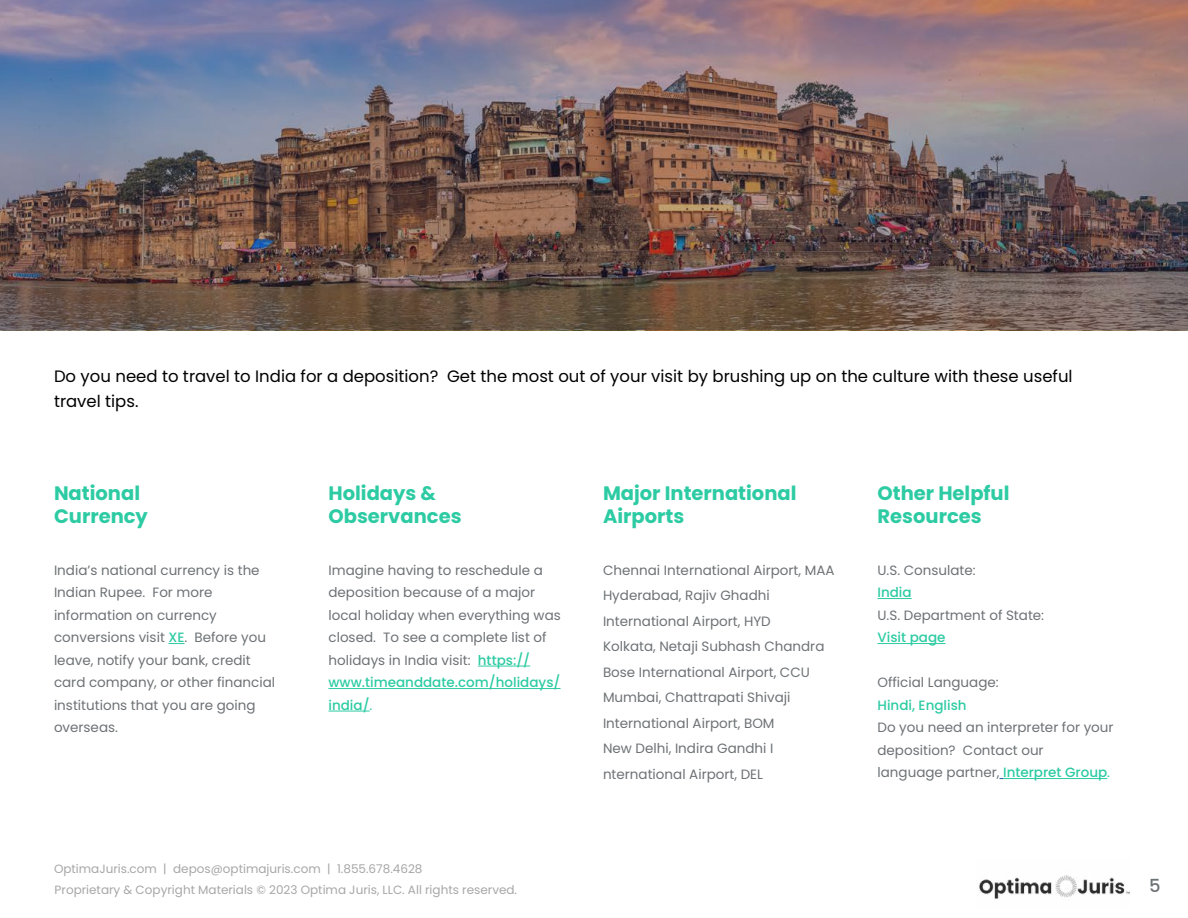
<style>
.page{position:relative;width:1188px;height:918px;background:#fff}
.page>*{position:absolute;margin:0;border:0;box-sizing:border-box;transform-origin:0 0}
.t1{font:700 19.5px/22.5px "Poppins";color:#2dcba3}
.t2{font:500 18px "Poppins";color:#6d7275}
.t3{font:16.5px/25.5px "Poppins";color:#000}
.t4{font:13.5px/22.5px "Poppins";color:#6d7275}
.t5{font:500 13.5px "Poppins";color:#2dcba3}
.t6{font:12px/21px "Poppins";color:#a7a7a7}
.s1{font-weight:500;color:#2dcba3}
.s2{color:#2dcba3}
</style>
<div class="page">
<img style="left:0;top:0;width:1188px;height:329px">
<svg style="left:169px;top:643px;width:16px;height:1px"></svg>
<hr style="left:478px;top:666px;width:52px;height:1px;background:#2dcba3">
<hr style="left:328px;top:688px;width:233px;height:1px;background:#2dcba3">
<hr style="left:328px;top:711px;width:42px;height:1px;background:#2dcba3">
<hr style="left:878px;top:598px;width:34px;height:1px;background:#2dcba3">
<hr style="left:878px;top:643px;width:68px;height:1px;background:#2dcba3">
<hr style="left:1003px;top:778px;width:104px;height:1px;background:#2dcba3">
<img style="left:979px;top:875px;width:151px;height:24px">
<p class="t3" style="left:54px;top:363px;width:1020px">Do you need to travel to India for a deposition? Get the most out of your visit by brushing up on the culture with these useful travel tips.</p>
<h1 class="t1" style="left:54px;top:482px;width:95px">National<br>Currency</h1>
<p class="t4" style="left:54px;top:559px;width:223px">India’s national currency is the<br>Indian Rupee. For more information on currency conversions visit <span class="s1">XE</span>. Before you leave, notify your bank, credit card company, or other financial institutions that you are going overseas.</p>
<h1 class="t1" style="left:328px;top:482px;width:135px">Holidays &amp;<br>Observances</h1>
<p class="t4" style="left:328px;top:559px;width:234px">Imagine having to reschedule a deposition because of a major local holiday when everything was closed. To see a complete list of holidays in India visit: <span class="s1">https:// www.timeanddate.com/holidays/ india/</span><span class="s2">.</span></p>
<h1 class="t1" style="left:603px;top:482px;width:195px">Major International<br>Airports</h1>
<p class="t4" style="left:603px;top:557px;width:233px;line-height:25.5px">Chennai International Airport, MAA<br>Hyderabad, Rajiv Ghadhi<br>International Airport, HYD<br>Kolkata, Netaji Subhash Chandra<br>Bose International Airport, CCU<br>Mumbai, Chattrapati Shivaji<br>International Airport, BOM<br>New Delhi, Indira Gandhi I nternational Airport, DEL</p>
<h1 class="t1" style="left:878px;top:482px;width:134px">Other Helpful<br>Resources</h1>
<p class="t4" style="left:878px;top:559px;width:100px">U.S. Consulate:</p>
<p class="t5" style="left:878px;top:585px;width:36px">India</p>
<p class="t4" style="left:878px;top:604px;width:168px">U.S. Department of State:</p>
<p class="t5" style="left:878px;top:630px;width:70px">Visit page</p>
<p class="t4" style="left:878px;top:671px;width:123px">Official Language:</p>
<p class="t5" style="left:878px;top:697px;width:91px">Hindi, English</p>
<p class="t4" style="left:878px;top:716px;width:238px">Do you need an interpreter for your deposition? Contact our<br>language partner, <span class="s1">Interpret Group</span><span class="s2">.</span></p>
<p class="t6" style="left:54px;top:858px;width:465px">OptimaJuris.com | depos@optimajuris.com | 1.855.678.4628<br>Proprietary &amp; Copyright Materials © 2023 Optima Juris, LLC. All rights reserved.</p>
<h2 class="t2" style="left:1149px;top:875px;width:13px">5</h2>
</div>
